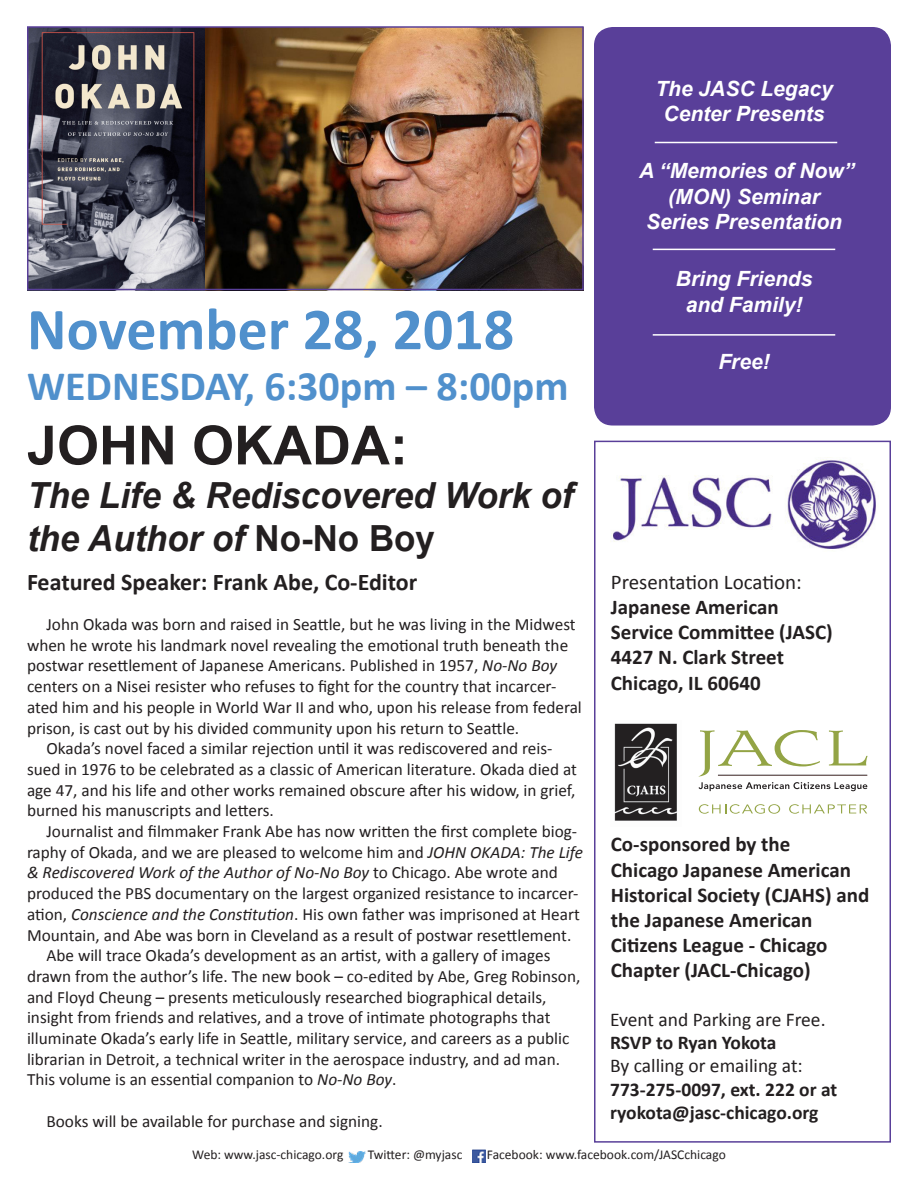
<style>
.page{position:relative;width:918px;height:1188px;background:#fff}
.page>*{position:absolute;margin:0;border:0;box-sizing:border-box;transform-origin:0 0}
.t1{font:700 60px "Calibri";color:#5090cc}
.t2{font:700 54px "Arial";color:#231f20}
.t3{font:700 42px "Calibri";color:#5090cc}
.t4{font:italic 700 36px/43.2px "Arial";color:#231f20}
.t5{font:700 24px "Calibri";color:#231f20}
.t6{font:700 21px/25.2px "Calibri";color:#231f20}
.t7{font:italic 700 21px "Arial";color:#fff}
.t8{font:21px "Calibri";color:#231f20}
.t9{font:700 19.5px "Calibri";color:#231f20}
.t10{font:19.5px "Calibri";color:#231f20}
.t11{font:17.25px/20.7px "Calibri";color:#231f20}
.t12{font:13.5px "Calibri";color:#231f20}
.s1{font-style:normal}
.s2{font-style:italic}
</style>
<div class="page">
<img style="left:30px;top:29px;width:175px;height:258px">
<img style="left:205px;top:29px;width:376px;height:258px">
<div style="left:27px;top:26px;width:557px;height:264px;border:2px solid #593f99"></div>
<div style="left:595px;top:28px;width:295px;height:397px;background:#593f99;border-radius:18px"></div>
<div style="left:594px;top:27px;width:297px;height:399px;border:2px solid #593f99;border-radius:18px"></div>
<div style="left:594px;top:441px;width:297px;height:702px;border:2px solid #593f99"></div>
<img style="left:349px;top:1151px;width:17px;height:11px">
<img style="left:472px;top:1149px;width:14px;height:13px">
<img style="left:610px;top:459px;width:266px;height:90px">
<img style="left:614px;top:723px;width:63px;height:98px">
<svg style="left:699px;top:730px;width:169px;height:61px"></svg>
<svg style="left:699px;top:804px;width:81px;height:10px"></svg>
<svg style="left:789px;top:804px;width:78px;height:10px"></svg>
<hr style="left:655px;top:142px;width:182px;height:1px;background:#fff">
<hr style="left:653px;top:249px;width:182px;height:1px;background:#fff">
<hr style="left:653px;top:334px;width:182px;height:2px;background:#fff">
<p class="t7" style="left:655px;top:74px;width:179px">The JASC Legacy</p>
<p class="t7" style="left:664px;top:99px;width:163px">Center Presents</p>
<p class="t1" style="left:27px;top:291px;width:489px">November 28, 2018</p>
<p class="t3" style="left:27px;top:359px;width:543px">WEDNESDAY, 6:30pm – 8:00pm</p>
<p class="t2" style="left:27px;top:409px;width:382px">JOHN OKADA:</p>
<p class="t4" style="left:27px;top:474px;width:548px">The Life &amp; Rediscovered Work of the Author of <span class="s1">No-No Boy</span></p>
<p class="t5" style="left:27px;top:567px;width:392px">Featured Speaker: Frank Abe, Co-Editor</p>
<p class="t11" style="left:27px;top:614px;width:556px;text-indent:19px">John Okada was born and raised in Seattle, but he was living in the Midwest when he wrote his landmark novel revealing the emotional truth beneath the postwar resettlement of Japanese Americans. Published in 1957, <span class="s2">No-No Boy </span>centers on a Nisei resister who refuses to fight for the country that incarcer&shy;ated him and his people in World War II and who, upon his release from federal prison, is cast out by his divided community upon his return to Seattle.</p>
<p class="t11" style="left:27px;top:738px;width:552px;text-indent:19px">Okada’s novel faced a similar rejection until it was rediscovered and reis&shy;sued in 1976 to be celebrated as a classic of American literature. Okada died at age 47, and his life and other works remained obscure after his widow, in grief, burned his manuscripts and letters.</p>
<p class="t11" style="left:27px;top:821px;width:558px;text-indent:19px">Journalist and filmmaker Frank Abe has now written the first complete biog&shy;raphy of Okada, and we are pleased to welcome him and <span class="s2">JOHN OKADA: The Life &amp; Rediscovered Work of the Author of No-No Boy</span> to Chicago. Abe wrote and produced the PBS documentary on the largest organized resistance to incarcer&shy;ation, <span class="s2">Conscience and the Constitution</span>. His own father was imprisoned at Heart Mountain, and Abe was born in Cleveland as a result of postwar resettlement.</p>
<p class="t11" style="left:27px;top:945px;width:555px;text-indent:19px">Abe will trace Okada’s development as an artist, with a gallery of images drawn from the author’s life. The new book – co-edited by Abe, Greg Robinson, and Floyd Cheung – presents meticulously researched biographical details, insight from friends and relatives, and a trove of intimate photographs that illuminate Okada’s early life in Seattle, military service, and careers as a public librarian in Detroit, a technical writer in the aerospace industry, and ad man.<br>This volume is an essential companion to <span class="s2">No-No Boy</span>.</p>
<p class="t11" style="left:46px;top:1111px;width:338px">Books will be available for purchase and signing.</p>
<p class="t7" style="left:639px;top:157px;width:217px">A “Memories of Now”</p>
<p class="t7" style="left:668px;top:182px;width:153px">(MON) Seminar</p>
<p class="t7" style="left:646px;top:207px;width:198px">Series Presentation</p>
<p class="t7" style="left:676px;top:265px;width:138px">Bring Friends</p>
<p class="t7" style="left:686px;top:290px;width:118px">and Family!</p>
<p class="t7" style="left:718px;top:348px;width:53px">Free!</p>
<p class="t8" style="left:611px;top:569px;width:192px">Presentation Location:</p>
<p class="t6" style="left:611px;top:594px;width:169px">Japanese American</p>
<p class="t6" style="left:611px;top:620px;width:223px">Service Committee (JASC)</p>
<p class="t6" style="left:611px;top:645px;width:175px">4427 N. Clark Street</p>
<p class="t6" style="left:611px;top:670px;width:151px">Chicago, IL 60640</p>
<p class="t6" style="left:611px;top:832px;width:181px">Co-sponsored by the</p>
<p class="t6" style="left:611px;top:857px;width:260px">Chicago Japanese American<br>Historical Society (CJAHS) and the Japanese American</p>
<p class="t6" style="left:611px;top:933px;width:218px">Citizens League - Chicago<br>Chapter (JACL-Chicago)</p>
<p class="t10" style="left:610px;top:1007px;width:217px">Event and Parking are Free.</p>
<p class="t9" style="left:610px;top:1030px;width:168px">RSVP to Ryan Yokota</p>
<p class="t10" style="left:610px;top:1054px;width:194px">By calling or emailing at:</p>
<p class="t9" style="left:610px;top:1077px;width:229px">773-275-0097, ext. 222 or at</p>
<p class="t9" style="left:610px;top:1100px;width:210px">ryokota@jasc-chicago.org</p>
<p class="t12" style="left:192px;top:1146px;width:153px">Web: www.jasc-chicago.org</p>
<p class="t12" style="left:368px;top:1146px;width:96px">Twitter: @myjasc</p>
<p class="t12" style="left:487px;top:1146px;width:240px">Facebook: www.facebook.com/JASCchicago</p>
</div>
